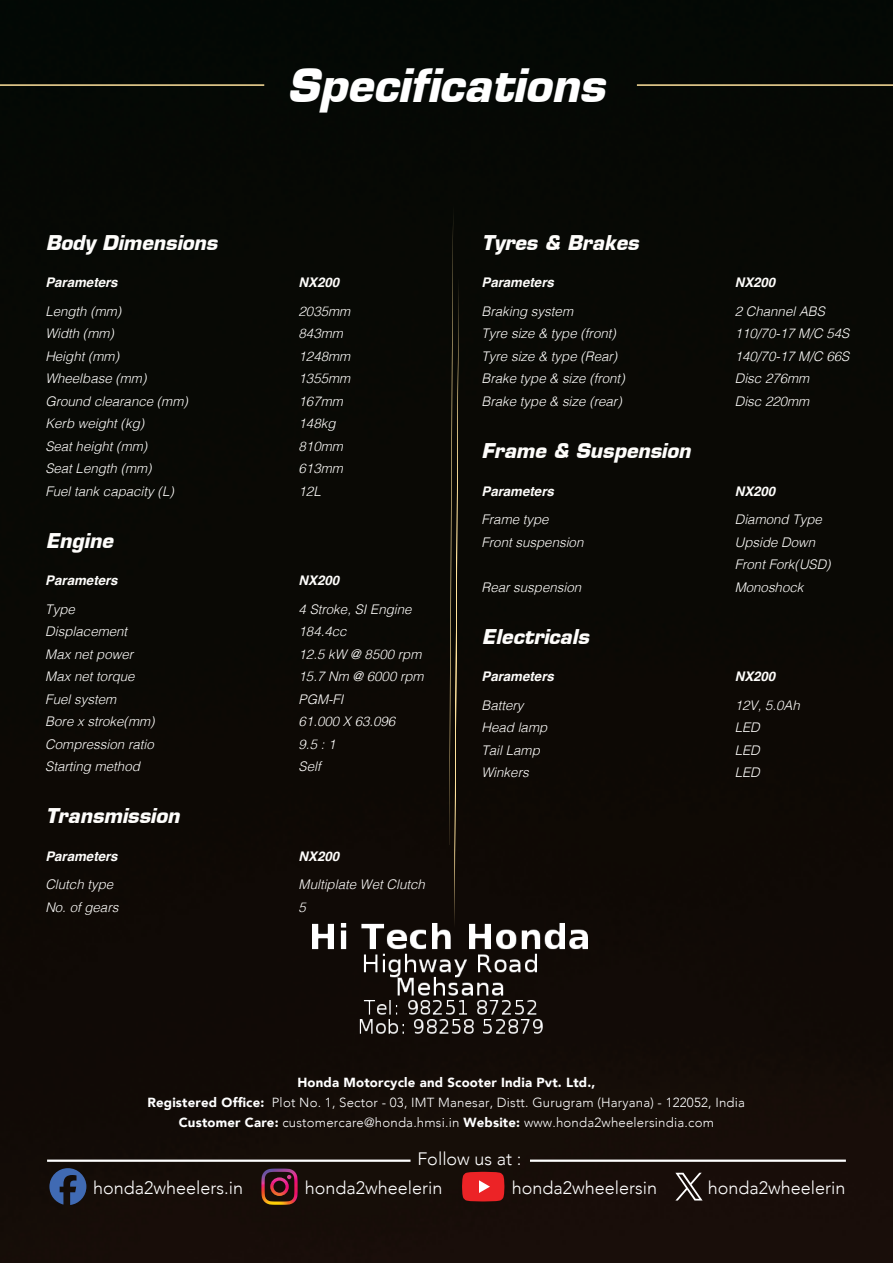
<style>
.page{position:relative;width:893px;height:1263px;background:#fff}
.page>*{position:absolute;margin:0;border:0;box-sizing:border-box;transform-origin:0 0}
.t1{font:italic 700 45px "Eurostile LT";color:#fff}
.t2{font:italic 700 19.95px "Eurostile LT";color:#fefdfb}
.t3{font:300 18px "Avenir";color:#fff}
.t4{font:italic 300 13.35px/22.5px "Helvetica";color:#fefdfb}
.t5{font:italic 700 13.35px "Helvetica";color:#fefdfb}
.t6{font:300 13.2px/19.8px "Avenir";letter-spacing:.015em;color:#fff;text-align:center}
.s1{font-weight:900}
</style>
<div class="page">
<img style="left:0;top:0;width:893px;height:1263px">
<svg style="left:454px;top:277px;width:5px;height:651px;background:#352e1e"></svg>
<svg style="left:449px;top:204px;width:4px;height:641px;background:#262216"></svg>
<hr style="left:0;top:84px;width:264px;height:2px;background:#ffe29c">
<hr style="left:637px;top:84px;width:256px;height:2px;background:#ffe29c">
<svg style="left:49px;top:1168px;width:37px;height:37px"></svg>
<img style="left:261px;top:1168px;width:37px;height:37px">
<svg style="left:462px;top:1172px;width:42px;height:29px"></svg>
<svg style="left:675px;top:1173px;width:28px;height:27px"></svg>
<hr style="left:530px;top:1159px;width:316px;height:3px;background:#fff">
<hr style="left:47px;top:1159px;width:364px;height:3px;background:#fff">
<img style="left:308px;top:918px;width:284px;height:120px">
<h1 class="t1" style="left:287px;top:57px;width:320px">Specifications</h1>
<h2 class="t2" style="left:46px;top:230px;width:173px">Body Dimensions</h2>
<p class="t5" style="left:45px;top:274px;width:74px">Parameters</p>
<p class="t5" style="left:299px;top:274px;width:42px">NX200</p>
<p class="t4" style="left:45px;top:299px;width:78px">Length (mm)</p>
<p class="t4" style="left:299px;top:299px;width:53px">2035mm</p>
<p class="t4" style="left:45px;top:321px;width:70px">Width (mm)</p>
<p class="t4" style="left:299px;top:321px;width:46px">843mm</p>
<p class="t4" style="left:45px;top:344px;width:75px">Height (mm)</p>
<p class="t4" style="left:299px;top:344px;width:53px">1248mm</p>
<p class="t4" style="left:45px;top:366px;width:103px">Wheelbase (mm)</p>
<p class="t4" style="left:299px;top:366px;width:53px">1355mm</p>
<p class="t4" style="left:45px;top:389px;width:144px">Ground clearance (mm)</p>
<p class="t4" style="left:299px;top:389px;width:46px">167mm</p>
<p class="t4" style="left:45px;top:411px;width:100px">Kerb weight (kg)</p>
<p class="t4" style="left:299px;top:411px;width:38px">148kg</p>
<p class="t4" style="left:45px;top:434px;width:103px">Seat height (mm)</p>
<p class="t4" style="left:299px;top:434px;width:46px">810mm</p>
<p class="t4" style="left:45px;top:456px;width:108px">Seat Length (mm)</p>
<p class="t4" style="left:299px;top:456px;width:46px">613mm</p>
<p class="t4" style="left:45px;top:479px;width:130px">Fuel tank capacity (L)</p>
<p class="t4" style="left:299px;top:479px;width:24px">12L</p>
<h2 class="t2" style="left:46px;top:528px;width:69px">Engine</h2>
<p class="t5" style="left:45px;top:573px;width:74px">Parameters</p>
<p class="t5" style="left:299px;top:573px;width:42px">NX200</p>
<p class="t4" style="left:45px;top:597px;width:31px">Type</p>
<p class="t4" style="left:299px;top:597px;width:114px">4 Stroke, SI Engine</p>
<p class="t4" style="left:45px;top:620px;width:83px">Displacement</p>
<p class="t4" style="left:299px;top:620px;width:50px">184.4cc</p>
<p class="t4" style="left:45px;top:642px;width:89px">Max net power</p>
<p class="t4" style="left:299px;top:642px;width:124px">12.5 kW @ 8500 rpm</p>
<p class="t4" style="left:45px;top:665px;width:91px">Max net torque</p>
<p class="t4" style="left:299px;top:665px;width:127px">15.7 Nm @ 6000 rpm</p>
<p class="t4" style="left:45px;top:687px;width:72px">Fuel system</p>
<p class="t4" style="left:299px;top:687px;width:47px">PGM-FI</p>
<p class="t4" style="left:45px;top:710px;width:111px">Bore x stroke(mm)</p>
<p class="t4" style="left:299px;top:710px;width:98px">61.000 X 63.096</p>
<p class="t4" style="left:45px;top:732px;width:110px">Compression ratio</p>
<p class="t4" style="left:299px;top:732px;width:38px">9.5 : 1</p>
<p class="t4" style="left:45px;top:755px;width:96px">Starting method</p>
<p class="t4" style="left:299px;top:755px;width:24px">Self</p>
<h2 class="t2" style="left:46px;top:803px;width:135px">Transmission</h2>
<p class="t5" style="left:45px;top:848px;width:74px">Parameters</p>
<p class="t5" style="left:299px;top:848px;width:42px">NX200</p>
<p class="t4" style="left:45px;top:873px;width:69px">Clutch type</p>
<p class="t4" style="left:299px;top:873px;width:128px">Multiplate Wet Clutch</p>
<p class="t4" style="left:45px;top:895px;width:75px">No. of gears</p>
<p class="t4" style="left:299px;top:895px;width:9px">5</p>
<h2 class="t2" style="left:482px;top:230px;width:158px">Tyres &amp; Brakes</h2>
<p class="t5" style="left:481px;top:274px;width:74px">Parameters</p>
<p class="t5" style="left:735px;top:274px;width:42px">NX200</p>
<p class="t4" style="left:481px;top:299px;width:93px">Braking system</p>
<p class="t4" style="left:735px;top:299px;width:92px">2 Channel ABS</p>
<p class="t4" style="left:481px;top:321px;width:136px">Tyre size &amp; type (front)</p>
<p class="t4" style="left:735px;top:321px;width:116px">110/70-17 M/C 54S</p>
<p class="t4" style="left:481px;top:344px;width:137px">Tyre size &amp; type (Rear)</p>
<p class="t4" style="left:735px;top:344px;width:116px">140/70-17 M/C 66S</p>
<p class="t4" style="left:481px;top:366px;width:145px">Brake type &amp; size (front)</p>
<p class="t4" style="left:735px;top:366px;width:76px">Disc 276mm</p>
<p class="t4" style="left:481px;top:389px;width:142px">Brake type &amp; size (rear)</p>
<p class="t4" style="left:735px;top:389px;width:76px">Disc 220mm</p>
<h2 class="t2" style="left:481px;top:438px;width:211px">Frame &amp; Suspension</h2>
<p class="t5" style="left:481px;top:483px;width:74px">Parameters</p>
<p class="t5" style="left:735px;top:483px;width:42px">NX200</p>
<p class="t4" style="left:481px;top:507px;width:69px">Frame type</p>
<p class="t4" style="left:735px;top:507px;width:89px">Diamond Type</p>
<p class="t4" style="left:481px;top:530px;width:103px">Front suspension</p>
<p class="t4" style="left:735px;top:530px;width:97px">Upside Down<br>Front Fork(USD)</p>
<p class="t4" style="left:481px;top:575px;width:101px">Rear suspension</p>
<p class="t4" style="left:735px;top:575px;width:70px">Monoshock</p>
<h2 class="t2" style="left:482px;top:624px;width:109px">Electricals</h2>
<p class="t5" style="left:481px;top:668px;width:74px">Parameters</p>
<p class="t5" style="left:735px;top:668px;width:42px">NX200</p>
<p class="t4" style="left:481px;top:693px;width:44px">Battery</p>
<p class="t4" style="left:735px;top:693px;width:67px">12V, 5.0Ah</p>
<p class="t4" style="left:481px;top:715px;width:67px">Head lamp</p>
<p class="t4" style="left:735px;top:715px;width:27px">LED</p>
<p class="t4" style="left:481px;top:738px;width:60px">Tail Lamp</p>
<p class="t4" style="left:735px;top:738px;width:27px">LED</p>
<p class="t4" style="left:481px;top:760px;width:49px">Winkers</p>
<p class="t4" style="left:735px;top:760px;width:27px">LED</p>
<p class="t6" style="left:147px;top:1073px;width:599px"><span class="s1">Honda Motorcycle and Scooter India Pvt. Ltd.,<br>Registered Office:</span> Plot No. 1, Sector - 03, IMT Manesar, Distt. Gurugram (Haryana) - 122052, India<br><span class="s1">Customer Care:</span> customercare@honda.hmsi.in <span class="s1">Website:</span> www.honda2wheelersindia.com</p>
<h3 class="t3" style="left:417px;top:1148px;width:106px">Follow us at :</h3>
<h3 class="t3" style="left:93px;top:1177px;width:151px">honda2wheelers.in</h3>
<h3 class="t3" style="left:305px;top:1177px;width:139px">honda2wheelerin</h3>
<h3 class="t3" style="left:512px;top:1177px;width:147px">honda2wheelersin</h3>
<h3 class="t3" style="left:708px;top:1177px;width:139px">honda2wheelerin</h3>
</div>
